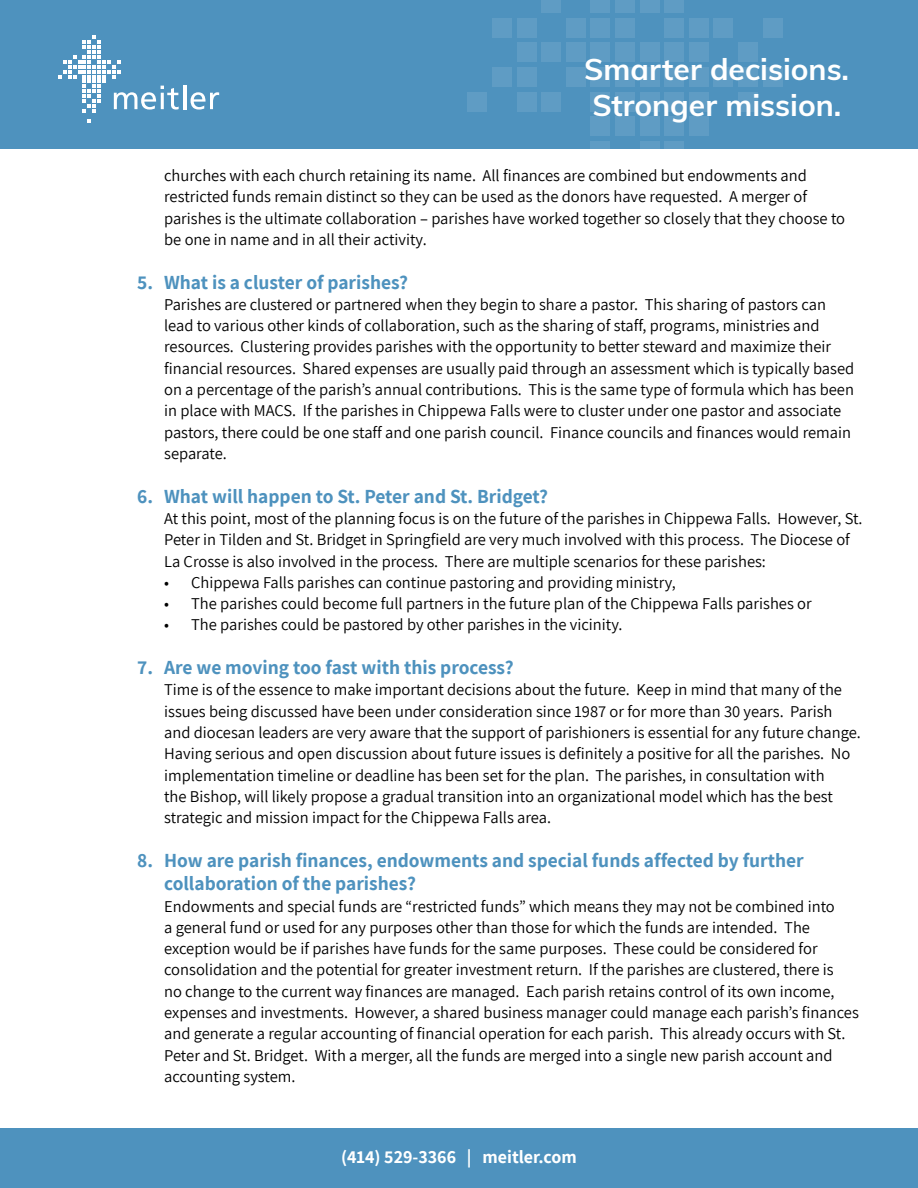
<style>
.page{position:relative;width:918px;height:1188px;background:#fff}
.page>*{position:absolute;margin:0;border:0;box-sizing:border-box;transform-origin:0 0}
.t1{font:700 30px/36px "Muli";color:#fff}
.t2{font:700 19.5px/23.4px "Assistant";color:#4e92be}
.t3{font:700 18px "Assistant";color:#fff}
.t4{font:16.5px/21.3px "Assistant";color:#000}
</style>
<div class="page">
<div style="left:0;top:1128px;width:918px;height:60px;background:#4e92be"></div>
<div style="left:0;top:0;width:918px;height:149px;background:#4e92be"></div>
<svg style="left:87px;top:119px;width:4px;height:4px"></svg>
<hr style="left:183px;top:85px;width:3px;height:24px;background:#fff">
<svg style="left:191px;top:92px;width:28px;height:18px"></svg>
<svg style="left:58px;top:35px;width:121px;height:78px"></svg>
<div style="left:467px;top:92px;width:20px;height:20px;background:#5f9cc4"></div>
<div style="left:566px;top:18px;width:20px;height:20px;background:#5f9cc4"></div>
<div style="left:566px;top:67px;width:20px;height:20px;background:#5f9cc4"></div>
<div style="left:566px;top:42px;width:20px;height:20px;background:#5f9cc4"></div>
<div style="left:713px;top:18px;width:20px;height:20px;background:#5f9cc4"></div>
<div style="left:713px;top:67px;width:20px;height:20px;background:#5f9cc4"></div>
<div style="left:738px;top:92px;width:20px;height:20px;background:#5f9cc4"></div>
<div style="left:738px;top:67px;width:20px;height:20px;background:#5f9cc4"></div>
<div style="left:738px;top:42px;width:20px;height:20px;background:#5f9cc4"></div>
<div style="left:640px;top:42px;width:20px;height:20px;background:#5f9cc4"></div>
<div style="left:640px;top:67px;width:20px;height:20px;background:#5f9cc4"></div>
<div style="left:640px;top:92px;width:20px;height:20px;background:#5f9cc4"></div>
<svg style="left:640px;top:141px;width:20px;height:8px"></svg>
<div style="left:640px;top:116px;width:20px;height:20px;background:#5f9cc4"></div>
<div style="left:640px;top:0;width:20px;height:13px;background:#5f9cc4"></div>
<div style="left:615px;top:18px;width:20px;height:20px;background:#5f9cc4"></div>
<div style="left:615px;top:42px;width:20px;height:20px;background:#5f9cc4"></div>
<div style="left:615px;top:67px;width:20px;height:20px;background:#5f9cc4"></div>
<div style="left:615px;top:92px;width:20px;height:20px;background:#5f9cc4"></div>
<div style="left:615px;top:116px;width:20px;height:20px;background:#5f9cc4"></div>
<div style="left:615px;top:0;width:20px;height:13px;background:#5f9cc4"></div>
<div style="left:541px;top:0;width:20px;height:13px;background:#5f9cc4"></div>
<div style="left:541px;top:42px;width:20px;height:20px;background:#5f9cc4"></div>
<div style="left:541px;top:92px;width:20px;height:20px;background:#5f9cc4"></div>
<div style="left:517px;top:92px;width:20px;height:20px;background:#5f9cc4"></div>
<div style="left:517px;top:67px;width:20px;height:20px;background:#5f9cc4"></div>
<div style="left:517px;top:42px;width:20px;height:20px;background:#5f9cc4"></div>
<div style="left:517px;top:18px;width:20px;height:20px;background:#5f9cc4"></div>
<div style="left:492px;top:67px;width:20px;height:20px;background:#5f9cc4"></div>
<div style="left:492px;top:18px;width:20px;height:20px;background:#5f9cc4"></div>
<div style="left:763px;top:67px;width:20px;height:20px;background:#5f9cc4"></div>
<div style="left:763px;top:18px;width:20px;height:20px;background:#5f9cc4"></div>
<div style="left:664px;top:116px;width:20px;height:20px;background:#5f9cc4"></div>
<svg style="left:664px;top:141px;width:20px;height:8px"></svg>
<div style="left:664px;top:18px;width:20px;height:20px;background:#5f9cc4"></div>
<div style="left:664px;top:42px;width:20px;height:20px;background:#5f9cc4"></div>
<div style="left:664px;top:67px;width:20px;height:20px;background:#5f9cc4"></div>
<div style="left:664px;top:92px;width:20px;height:20px;background:#5f9cc4"></div>
<div style="left:664px;top:0;width:20px;height:13px;background:#5f9cc4"></div>
<div style="left:590px;top:18px;width:20px;height:20px;background:#5f9cc4"></div>
<div style="left:590px;top:92px;width:20px;height:20px;background:#5f9cc4"></div>
<div style="left:590px;top:116px;width:20px;height:20px;background:#5f9cc4"></div>
<div style="left:590px;top:0;width:20px;height:13px;background:#5f9cc4"></div>
<div style="left:590px;top:42px;width:20px;height:20px;background:#5f9cc4"></div>
<div style="left:590px;top:67px;width:20px;height:20px;background:#5f9cc4"></div>
<svg style="left:590px;top:141px;width:20px;height:8px"></svg>
<div style="left:689px;top:92px;width:20px;height:20px;background:#5f9cc4"></div>
<div style="left:689px;top:18px;width:20px;height:20px;background:#5f9cc4"></div>
<div style="left:689px;top:67px;width:20px;height:20px;background:#5f9cc4"></div>
<div style="left:689px;top:42px;width:20px;height:20px;background:#5f9cc4"></div>
<div style="left:689px;top:116px;width:20px;height:20px;background:#5f9cc4"></div>
<h1 class="t1" style="left:584px;top:50px;width:266px">Smarter decisions.<br>Stronger mission.</h1>
<p class="t4" style="left:164px;top:164px;width:683px">churches with each church retaining its name. All finances are combined but endowments and restricted funds remain distinct so they can be used as the donors have requested. A merger of parishes is the ultimate collaboration – parishes have worked together so closely that they choose to be one in name and in all their activity.</p>
<p class="t2" style="left:137px;top:270px;width:272px">5. What is a cluster of parishes?</p>
<p class="t4" style="left:164px;top:293px;width:692px">Parishes are clustered or partnered when they begin to share a pastor. This sharing of pastors can lead to various other kinds of collaboration, such as the sharing of staff, programs, ministries and resources. Clustering provides parishes with the opportunity to better steward and maximize their financial resources. Shared expenses are usually paid through an assessment which is typically based on a percentage of the parish’s annual contributions. This is the same type of formula which has been in place with MACS. If the parishes in Chippewa Falls were to cluster under one pastor and associate pastors, there could be one staff and one parish council. Finance councils and finances would remain separate.</p>
<p class="t2" style="left:137px;top:484px;width:413px">6. What will happen to St. Peter and St. Bridget?</p>
<p class="t4" style="left:164px;top:507px;width:700px">At this point, most of the planning focus is on the future of the parishes in Chippewa Falls. However, St.<br>Peter in Tilden and St. Bridget in Springfield are very much involved with this process. The Diocese of<br>La Crosse is also involved in the process. There are multiple scenarios for these parishes:</p>
<p class="t4" style="left:164px;top:571px;width:513px">• Chippewa Falls parishes can continue pastoring and providing ministry,</p>
<p class="t4" style="left:164px;top:592px;width:649px">• The parishes could become full partners in the future plan of the Chippewa Falls parishes or</p>
<p class="t4" style="left:164px;top:614px;width:460px">• The parishes could be pastored by other parishes in the vicinity.</p>
<p class="t2" style="left:137px;top:655px;width:378px">7. Are we moving too fast with this process?</p>
<p class="t4" style="left:164px;top:679px;width:698px">Time is of the essence to make important decisions about the future. Keep in mind that many of the issues being discussed have been under consideration since 1987 or for more than 30 years. Parish and diocesan leaders are very aware that the support of parishioners is essential for any future change.<br>Having serious and open discussion about future issues is definitely a positive for all the parishes. No implementation timeline or deadline has been set for the plan. The parishes, in consultation with<br>the Bishop, will likely propose a gradual transition into an organizational model which has the best strategic and mission impact for the Chippewa Falls area.</p>
<p class="t2" style="left:164px;top:848px;width:641px;text-indent:-27px">8. How are parish finances, endowments and special funds affected by further collaboration of the parishes?</p>
<p class="t4" style="left:164px;top:895px;width:696px">Endowments and special funds are “restricted funds” which means they may not be combined into<br>a general fund or used for any purposes other than those for which the funds are intended. The exception would be if parishes have funds for the same purposes. These could be considered for consolidation and the potential for greater investment return. If the parishes are clustered, there is<br>no change to the current way finances are managed. Each parish retains control of its own income, expenses and investments. However, a shared business manager could manage each parish’s finances and generate a regular accounting of financial operation for each parish. This already occurs with St.<br>Peter and St. Bridget. With a merger, all the funds are merged into a single new parish account and accounting system.</p>
<p class="t3" style="left:341px;top:1144px;width:237px">(414) 529-3366 | meitler.com</p>
</div>
